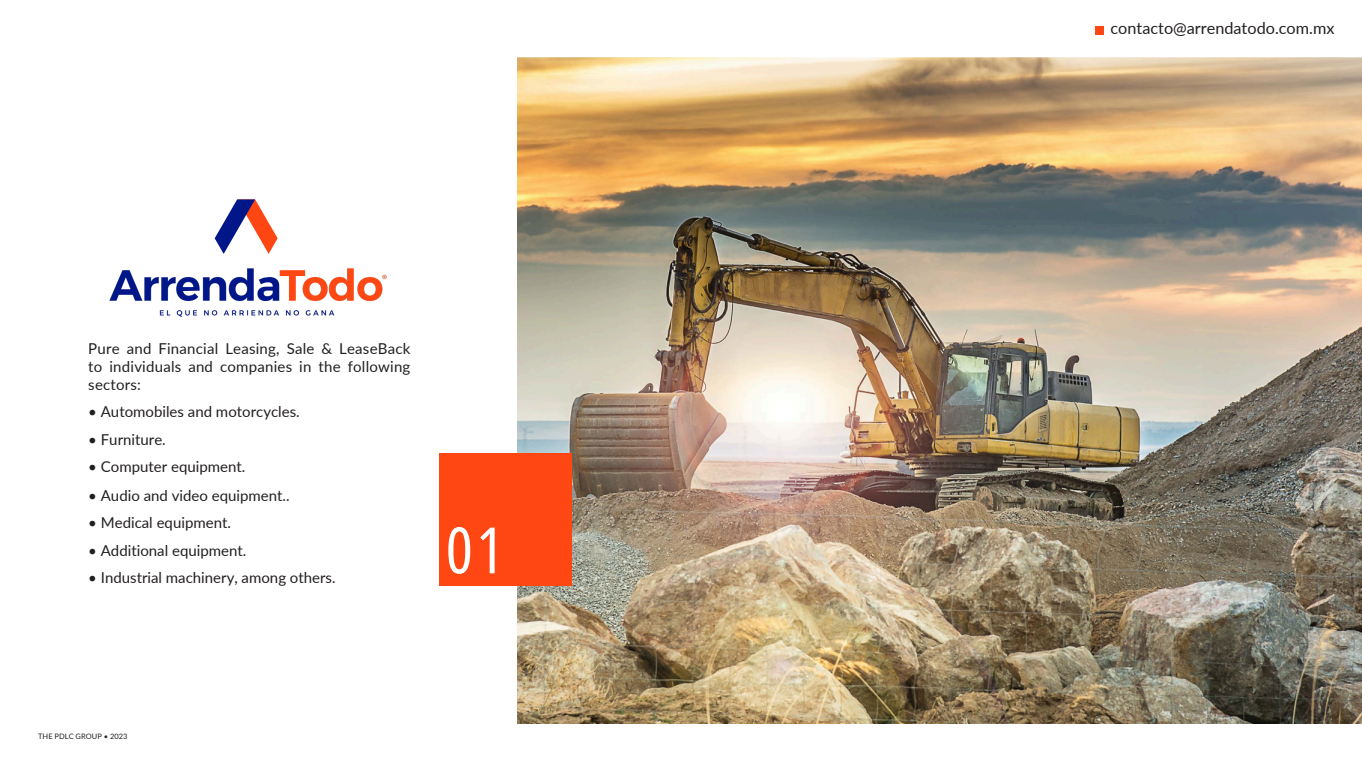
<style>
.page{position:relative;width:1362px;height:765px;background:#fff}
.page>*{position:absolute;margin:0;border:0;box-sizing:border-box;transform-origin:0 0}
.t1{font:64px "Open Sans Condensed";color:#fff}
.t2{font:16.25px "Lato";color:#231f20}
.t3{font:15px/17.8px "Lato";color:#231f20;text-align:justify}
.t4{font:7.5px "Lato";color:#231f20}
</style>
<div class="page">
<svg style="left:215px;top:199px;width:62px;height:55px"></svg>
<img style="left:109px;top:268px;width:278px;height:49px">
<img style="left:517px;top:57px;width:843px;height:667px">
<div style="left:439px;top:453px;width:132px;height:133px;background:#ff4713"></div>
<div style="left:1094px;top:26px;width:9px;height:9px;background:#ff4713"></div>
<p class="t3" style="left:88px;top:340px;width:323px">Pure and Financial Leasing, Sale &amp; LeaseBack to individuals and companies in the following sectors:</p>
<p class="t3" style="left:88px;top:402px;width:213px">• Automobiles and motorcycles.</p>
<p class="t3" style="left:88px;top:431px;width:79px">• Furniture.</p>
<p class="t3" style="left:88px;top:458px;width:159px">• Computer equipment.</p>
<p class="t3" style="left:88px;top:486px;width:203px">• Audio and video equipment..</p>
<p class="t3" style="left:88px;top:513px;width:144px">• Medical equipment.</p>
<p class="t3" style="left:88px;top:541px;width:160px">• Additional equipment.</p>
<p class="t3" style="left:88px;top:568px;width:249px">• Industrial machinery, among others.</p>
<h1 class="t1" style="left:445px;top:505px;width:59px">01</h1>
<h1 class="t4" style="left:38px;top:732px;width:91px">THE PDLC GROUP • 2023</h1>
<p class="t2" style="left:1110px;top:18px;width:225px">contacto@arrendatodo.com.mx</p>
</div>
